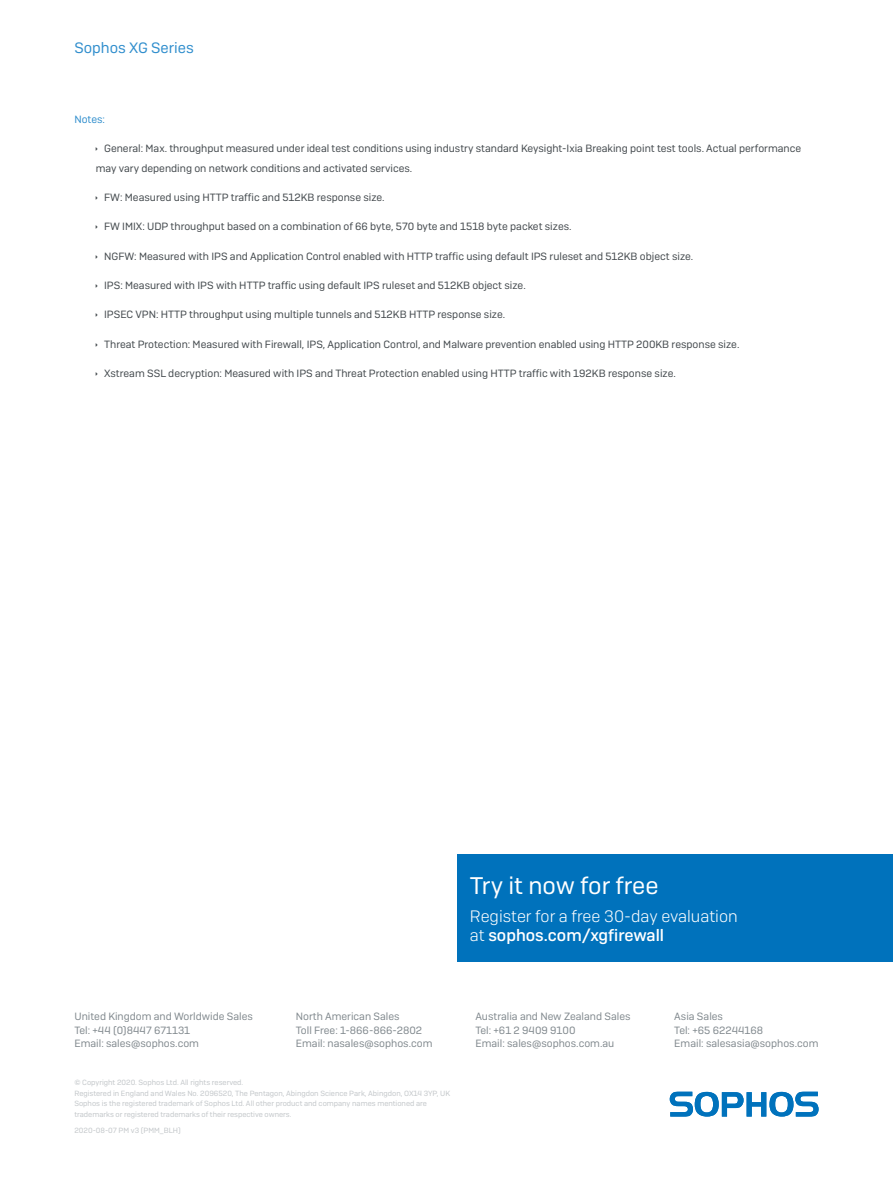
<style>
.page{position:relative;width:893px;height:1191px;background:#fff}
.page>*{position:absolute;margin:0;border:0;box-sizing:border-box;transform-origin:0 0}
.CTA_Heading{font:24px "Sophos Sans";color:#fff}
.CTA_Copy{font:300 16.5px/19.5px "Sophos Sans";color:#fff}
.t1{font:15px "Sophos Sans";color:#308ecd}
.t2{font:10.5px/19.5px "Sophos Sans";color:#43494d}
.Sales_Address{font:10.5px "Sophos Sans";color:#81898e}
.t3{font:10.5px "Sophos Sans";color:#308ecd}
.Copyright{font:7.5px/10.5px "Sophos Sans";color:#c2c6c9}
.Job_No__and_Version{font:7.5px "Sophos Sans";color:#c2c6c9}
.s1{font-weight:500}
</style>
<div class="page">
<div style="left:457px;top:854px;width:436px;height:108px;background:#0072bc"></div>
<svg style="left:670px;top:1091px;width:149px;height:25px"></svg>
<h3 class="t1" style="left:74px;top:39px;width:121px">Sophos XG Series</h3>
<p class="t3" style="left:74px;top:113px;width:32px">Notes:</p>
<p class="t2" style="left:96px;top:139px;width:707px;text-indent:9px">General: Max. throughput measured under ideal test conditions using industry standard Keysight-Ixia Breaking point test tools. Actual performance may vary depending on network conditions and activated services.</p>
<p class="t2" style="left:104px;top:188px;width:282px">FW: Measured using HTTP traffic and 512KB response size.</p>
<p class="t2" style="left:104px;top:217px;width:469px">FW IMIX: UDP throughput based on a combination of 66 byte, 570 byte and 1518 byte packet sizes.</p>
<p class="t2" style="left:104px;top:246px;width:591px">NGFW: Measured with IPS and Application Control enabled with HTTP traffic using default IPS ruleset and 512KB object size.</p>
<p class="t2" style="left:104px;top:275px;width:423px">IPS: Measured with IPS with HTTP traffic using default IPS ruleset and 512KB object size.</p>
<p class="t2" style="left:104px;top:305px;width:403px">IPSEC VPN: HTTP throughput using multiple tunnels and 512KB HTTP response size.</p>
<p class="t2" style="left:104px;top:334px;width:637px">Threat Protection: Measured with Firewall, IPS, Application Control, and Malware prevention enabled using HTTP 200KB response size.</p>
<p class="t2" style="left:104px;top:363px;width:573px">Xstream SSL decryption: Measured with IPS and Threat Protection enabled using HTTP traffic with 192KB response size.</p>
<p class="CTA_Heading" style="left:470px;top:871px;width:190px">Try it now for free</p>
<p class="CTA_Copy" style="left:470px;top:906px;width:269px">Register for a free 30-day evaluation at <span class="s1">sophos.com/xgfirewall</span></p>
<p class="Sales_Address" style="left:74px;top:1010px;width:180px">United Kingdom and Worldwide Sales</p>
<p class="Sales_Address" style="left:74px;top:1023px;width:117px">Tel: +44 (0)8447 671131</p>
<p class="Sales_Address" style="left:74px;top:1037px;width:126px">Email: sales@sophos.com</p>
<p class="Sales_Address" style="left:296px;top:1010px;width:105px">North American Sales</p>
<p class="Sales_Address" style="left:296px;top:1023px;width:128px">Toll Free: 1-866-866-2802</p>
<p class="Sales_Address" style="left:296px;top:1037px;width:138px">Email: nasales@sophos.com</p>
<p class="Copyright" style="left:74px;top:1077px;width:170px">© Copyright 2020. Sophos Ltd. All rights reserved.</p>
<p class="Copyright" style="left:74px;top:1087px;width:377px">Registered in England and Wales No. 2096520, The Pentagon, Abingdon Science Park, Abingdon, OX14 3YP, UK</p>
<p class="Copyright" style="left:74px;top:1098px;width:354px">Sophos is the registered trademark of Sophos Ltd. All other product and company names mentioned are trademarks or registered trademarks of their respective owners.</p>
<p class="Job_No__and_Version" style="left:74px;top:1125px;width:108px">2020-08-07 PM v3 (PMM_BLH)</p>
<p class="Sales_Address" style="left:475px;top:1010px;width:157px">Australia and New Zealand Sales</p>
<p class="Sales_Address" style="left:475px;top:1023px;width:102px">Tel: +61 2 9409 9100</p>
<p class="Sales_Address" style="left:475px;top:1037px;width:140px">Email: sales@sophos.com.au</p>
<p class="Sales_Address" style="left:674px;top:1010px;width:50px">Asia Sales</p>
<p class="Sales_Address" style="left:674px;top:1023px;width:90px">Tel: +65 62244168</p>
<p class="Sales_Address" style="left:674px;top:1037px;width:146px">Email: salesasia@sophos.com</p>
</div>
